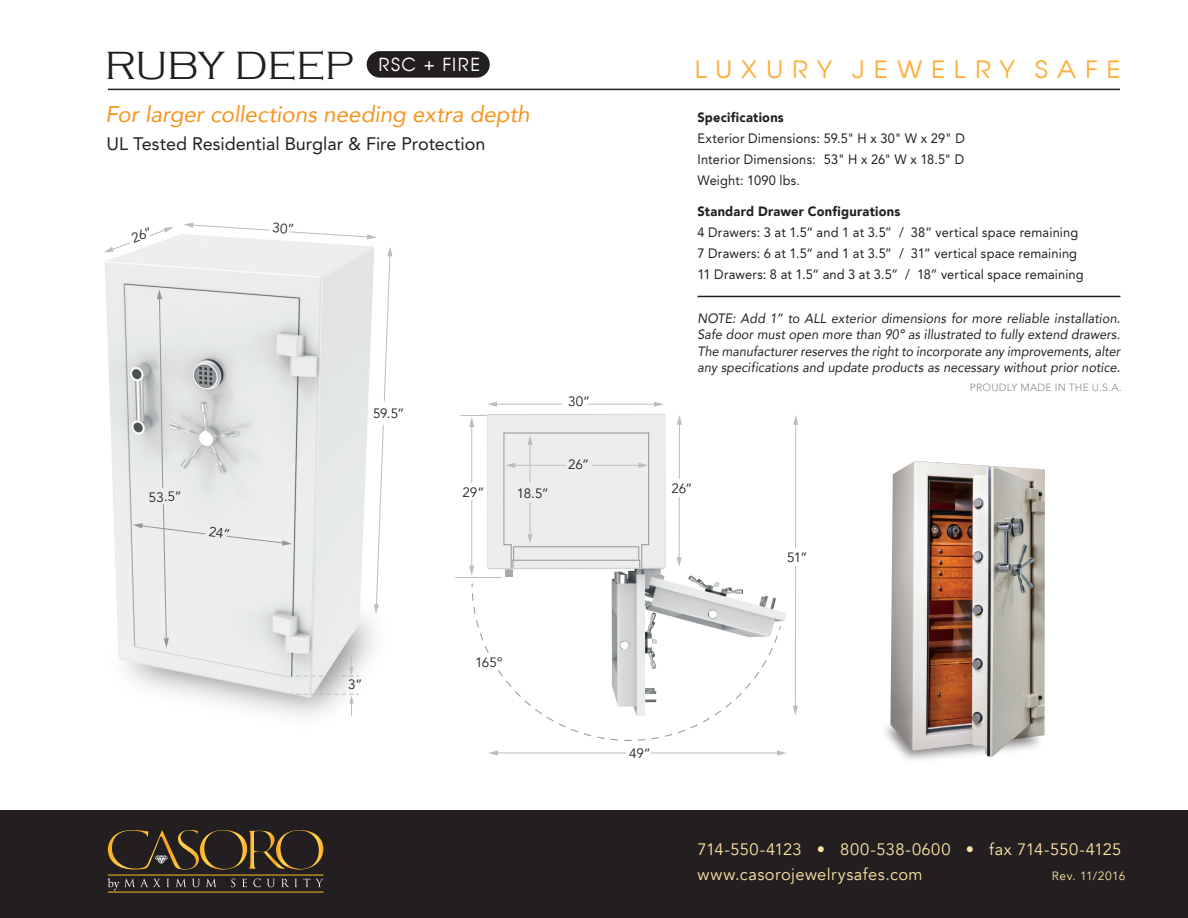
<style>
.page{position:relative;width:1188px;height:918px;background:#fff}
.page>*{position:absolute;margin:0;border:0;box-sizing:border-box;transform-origin:0 0}
.t1{font:300 40.5px "Copperplate Gothic";letter-spacing:-.01em;color:#231f20}
.t2{font:24px "Avant Garde";letter-spacing:.33em;color:#fbb03f;scale:1.1 1}
.t3{font:italic 22.5px "Avenir";letter-spacing:-.005em;color:#f7931d}
.t4{font:18px "Avenir LT Std";letter-spacing:-.005em;color:#231f20}
.t5{font:18px "Avant Garde";letter-spacing:.085em;color:#fff}
.t6{font:16.5px/25.5px "Avenir";letter-spacing:.025em;color:#ffe5a4}
.t7{font:italic 13.5px/16.5px "Avenir";letter-spacing:.01em;color:#231f20;text-align:justify;scale:.93 1}
.t8{font:13.5px/21px "Avenir LT Std";letter-spacing:.015em;color:#231f20;text-align:justify;scale:.95 1}
.t9{font:900 13.5px "Avenir 95";letter-spacing:.02em;color:#231f20;scale:.95 1}
.t10{font:13.5px "Avenir";letter-spacing:-.01em;color:#231f20}
.t11{font:12px "Avenir";letter-spacing:.035em;color:#ffe5a4}
.t12{font:10.5px "Avenir";letter-spacing:.015em;color:#939598}
</style>
<div class="page">
<img style="left:104px;top:222px;width:289px;height:451px">
<hr style="left:108px;top:89px;width:1012px;height:1px;background:#231f20">
<div style="left:0;top:810px;width:1188px;height:108px;background:#231f20"></div>
<img style="left:487px;top:401px;width:308px;height:305px">
<svg style="left:779px;top:625px;width:2px;height:6px"></svg>
<svg style="left:472px;top:589px;width:307px;height:152px"></svg>
<hr style="left:495px;top:404px;width:161px;height:1px;background:#bcbdc0">
<svg style="left:487px;top:402px;width:10px;height:5px"></svg>
<svg style="left:654px;top:402px;width:10px;height:5px"></svg>
<hr style="left:795px;top:423px;width:1px;height:285px;background:#bcbdc0">
<svg style="left:793px;top:415px;width:5px;height:10px"></svg>
<svg style="left:793px;top:706px;width:5px;height:9px"></svg>
<hr style="left:496px;top:753px;width:283px;height:1px;background:#bcbdc0">
<svg style="left:777px;top:750px;width:9px;height:6px"></svg>
<svg style="left:489px;top:750px;width:9px;height:6px"></svg>
<hr style="left:471px;top:425px;width:1px;height:143px;background:#bcbdc0">
<svg style="left:469px;top:566px;width:5px;height:9px"></svg>
<hr style="left:679px;top:423px;width:1px;height:136px;background:#bcbdc0">
<svg style="left:677px;top:415px;width:5px;height:10px"></svg>
<svg style="left:677px;top:557px;width:5px;height:10px"></svg>
<hr style="left:455px;top:577px;width:47px;height:1px;background:#bcbdc0">
<svg style="left:461px;top:415px;width:26px;height:12px"></svg>
<svg style="left:503px;top:432px;width:146px;height:137px;background:#e7e8e9"></svg>
<div style="left:788px;top:548px;width:29px;height:18px;background:#fff"></div>
<div style="left:627px;top:750px;width:24px;height:16px;background:#fff"></div>
<div style="left:563px;top:393px;width:25px;height:19px;background:#fff"></div>
<div style="left:672px;top:480px;width:33px;height:17px;background:#fff"></div>
<div style="left:444px;top:483px;width:35px;height:17px;background:#fff"></div>
<div style="left:477px;top:654px;width:25px;height:16px;background:#fff"></div>
<svg style="left:108px;top:878px;width:215px;height:13px"></svg>
<svg style="left:108px;top:830px;width:215px;height:40px"></svg>
<hr style="left:108px;top:875px;width:215px;height:1px;background:#fcc121">
<hr style="left:108px;top:892px;width:215px;height:1px;background:#fcc121">
<hr style="left:697px;top:296px;width:423px;height:1px;background:#231f20">
<svg style="left:374px;top:247px;width:18px;height:367px"></svg>
<div style="left:371px;top:402px;width:37px;height:23px;background:#fff"></div>
<svg style="left:157px;top:289px;width:7px;height:200px"></svg>
<div style="left:367px;top:51px;width:123px;height:27px;background:#231f20;border-radius:13px"></div>
<img style="left:890px;top:461px;width:155px;height:296px">
<svg style="left:104px;top:227px;width:70px;height:25px"></svg>
<svg style="left:184px;top:223px;width:193px;height:16px"></svg>
<svg style="left:124px;top:503px;width:235px;height:213px;background:#e8e9e9"></svg>
<h1 class="t1" style="left:105px;top:43px;width:251px">RUBY DEEP</h1>
<h2 class="t2" style="left:695px;top:55px;width:388px">LUXURY JEWELRY SAFE</h2>
<p class="t9" style="left:698px;top:109px;width:92px">Specifications</p>
<p class="t8" style="left:698px;top:128px;width:283px">Exterior Dimensions: 59.5" H x 30" W x 29" D Interior Dimensions: 53" H x 26" W x 18.5" D Weight: 1090 lbs.</p>
<p class="t9" style="left:698px;top:203px;width:215px">Standard Drawer Configurations</p>
<p class="t8" style="left:698px;top:222px;width:408px;text-align:left">4 Drawers: 3 at 1.5“ and 1 at 3.5” / 38” vertical space remaining<br>7 Drawers: 6 at 1.5“ and 1 at 3.5” / 31” vertical space remaining<br>11 Drawers: 8 at 1.5“ and 3 at 3.5” / 18” vertical space remaining</p>
<p class="t7" style="left:698px;top:310px;width:456px">NOTE: Add 1” to ALL exterior dimensions for more reliable installation.<br>Safe door must open more than 90º as illustrated to fully extend drawers.<br>The manufacturer reserves the right to incorporate any improvements, alter any specifications and update products as necessary without prior notice.</p>
<h3 class="t5" style="left:379px;top:53px;width:103px">RSC + FIRE</h3>
<h3 class="t3" style="left:105px;top:100px;width:426px">For larger collections needing extra depth</h3>
<h3 class="t4" style="left:106px;top:133px;width:380px">UL Tested Residential Burglar &amp; Fire Protection</h3>
<p class="t10" style="left:149px;top:489px;width:34px;rotate:-1deg">53.5”</p>
<p class="t10" style="left:373px;top:405px;width:33px">59.5”</p>
<p class="t10" style="left:348px;top:677px;width:16px">3”</p>
<p class="t10" style="left:462px;top:484px;width:24px">29”</p>
<p class="t10" style="left:568px;top:394px;width:24px">30”</p>
<p class="t10" style="left:517px;top:486px;width:34px">18.5”</p>
<p class="t10" style="left:568px;top:456px;width:22px">26”</p>
<p class="t10" style="left:475px;top:654px;width:29px">165º</p>
<p class="t10" style="left:671px;top:480px;width:22px">26”</p>
<p class="t10" style="left:787px;top:549px;width:22px">51”</p>
<p class="t12" style="left:970px;top:381px;width:154px">PROUDLY MADE IN THE U.S.A.</p>
<p class="t10" style="left:629px;top:746px;width:23px">49”</p>
<p class="t6" style="left:697px;top:836px;width:425px">714-550-4123 • 800-538-0600 • fax 714-550-4125 www.casorojewelrysafes.com</p>
<p class="t11" style="left:1052px;top:869px;width:75px">Rev. 11/2016</p>
</div>
